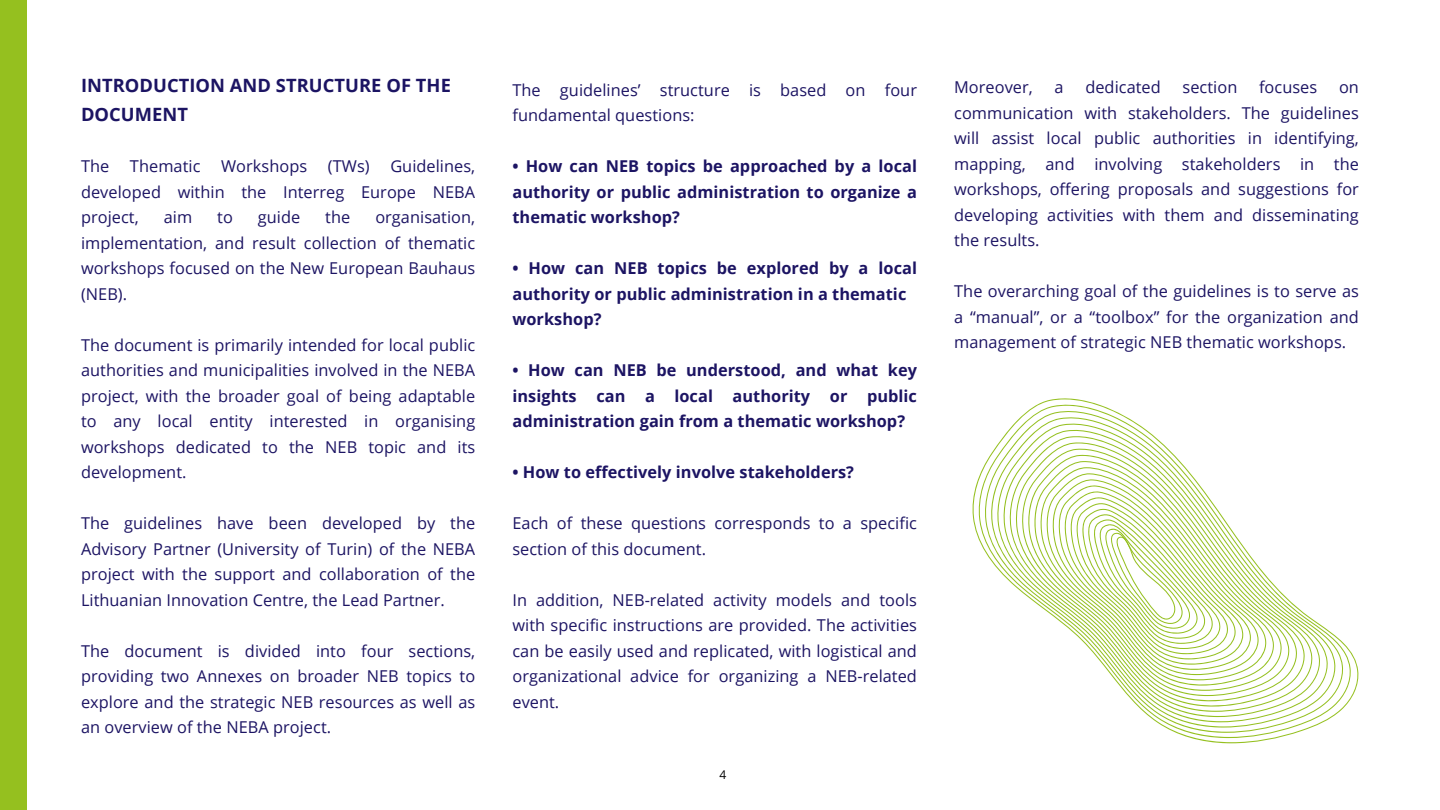
<style>
.page{position:relative;width:1440px;height:810px;background:#fff}
.page>*{position:absolute;margin:0;border:0;box-sizing:border-box;transform-origin:0 0}
.t1{font:700 18.3px/28.5px "Open Sans";letter-spacing:.005em;color:#1c1463}
.t2{font:16.3px/25.5px "Open Sans";letter-spacing:.005em;color:#1c1463;text-align:justify}
.t3{font:700 16.3px/25.5px "Open Sans";letter-spacing:.005em;color:#1c1463;text-align:justify}
.t4{font:12px "Open Sans";color:#000}
</style>
<div class="page">
<div style="left:0;top:0;width:26px;height:810px;background:#95c01f"></div>
<svg style="left:978px;top:402px;width:373px;height:336px"></svg>
<svg style="left:983px;top:408px;width:361px;height:325px"></svg>
<svg style="left:990px;top:415px;width:346px;height:313px"></svg>
<svg style="left:996px;top:421px;width:332px;height:301px"></svg>
<svg style="left:1003px;top:428px;width:317px;height:289px"></svg>
<svg style="left:1008px;top:434px;width:305px;height:278px"></svg>
<svg style="left:1014px;top:441px;width:291px;height:269px"></svg>
<svg style="left:1021px;top:448px;width:277px;height:257px"></svg>
<svg style="left:1027px;top:454px;width:263px;height:242px"></svg>
<svg style="left:1034px;top:461px;width:248px;height:230px"></svg>
<svg style="left:1040px;top:467px;width:234px;height:221px"></svg>
<svg style="left:1045px;top:473px;width:221px;height:207px"></svg>
<h2 class="t1" style="left:81px;top:71px;width:371px">INTRODUCTION AND STRUCTURE OF THE<br>DOCUMENT</h2>
<h2 class="t2" style="left:81px;top:153px;width:30px">The</h2>
<h2 class="t2" style="left:130px;top:153px;width:72px">Thematic</h2>
<h2 class="t2" style="left:221px;top:153px;width:88px">Workshops</h2>
<h2 class="t2" style="left:328px;top:153px;width:43px">(TWs)</h2>
<h2 class="t2" style="left:81px;top:153px;width:396px;text-indent:309px">Guidelines, developed within the Interreg Europe NEBA project,</h2>
<h2 class="t2" style="left:164px;top:204px;width:30px">aim</h2>
<h2 class="t2" style="left:217px;top:204px;width:17px">to</h2>
<h2 class="t2" style="left:258px;top:204px;width:44px">guide</h2>
<h2 class="t2" style="left:325px;top:204px;width:27px">the</h2>
<h2 class="t2" style="left:81px;top:204px;width:396px;text-indent:294px">organisation, implementation, and result collection of thematic workshops focused on the New European Bauhaus (NEB).</h2>
<h2 class="t2" style="left:81px;top:332px;width:396px">The document is primarily intended for local public authorities and municipalities involved in the NEBA project, with the broader goal of being adaptable to any local entity interested in organising workshops dedicated to the NEB topic and its development.</h2>
<p class="t2" style="left:81px;top:510px;width:396px">The guidelines have been developed by the Advisory Partner (University of Turin) of the NEBA project with the support and collaboration of the Lithuanian Innovation Centre, the Lead Partner.</p>
<p class="t2" style="left:81px;top:638px;width:396px">The document is divided into four sections, providing two Annexes on broader NEB topics to explore and the strategic NEB resources as well as an overview of the NEBA project.</p>
<h1 class="t2" style="left:512px;top:77px;width:406px">The guidelines’ structure is based on four fundamental questions:</h1>
<p class="t3" style="left:512px;top:153px;width:406px">• How can NEB topics be approached by a local authority or public administration to organize a thematic workshop?</p>
<p class="t3" style="left:512px;top:255px;width:406px;text-align:left">• How can NEB topics be explored by a local authority or public administration in a thematic workshop?</p>
<p class="t3" style="left:512px;top:357px;width:406px">• How can NEB be understood, and what key insights can a local authority or public administration gain from a thematic workshop?</p>
<p class="t3" style="left:512px;top:459px;width:343px">• How to effectively involve stakeholders?</p>
<p class="t2" style="left:512px;top:510px;width:406px">Each of these questions corresponds to a specific section of this document.</p>
<h2 class="t2" style="left:512px;top:587px;width:406px">In addition, NEB-related activity models and tools with specific instructions are provided. The activities can be easily used and replicated, with logistical and organizational advice for organizing a NEB-related event.</h2>
<p class="t4" style="left:720px;top:767px;width:8px">4</p>
<p class="t2" style="left:954px;top:74px;width:80px">Moreover,</p>
<p class="t2" style="left:1055px;top:74px;width:11px">a</p>
<p class="t2" style="left:1085px;top:74px;width:77px">dedicated</p>
<p class="t2" style="left:1183px;top:74px;width:56px">section</p>
<p class="t2" style="left:1259px;top:74px;width:60px">focuses</p>
<p class="t2" style="left:954px;top:74px;width:406px;text-indent:385px">on communication with stakeholders. The guidelines will assist local public authorities in identifying, mapping, and involving stakeholders in the workshops, offering proposals and suggestions for developing activities with them and disseminating the results.</p>
<p class="t2" style="left:954px;top:278px;width:406px">The overarching goal of the guidelines is to serve as a “manual”, or a “toolbox” for the organization and management of strategic NEB thematic workshops.</p>
</div>
